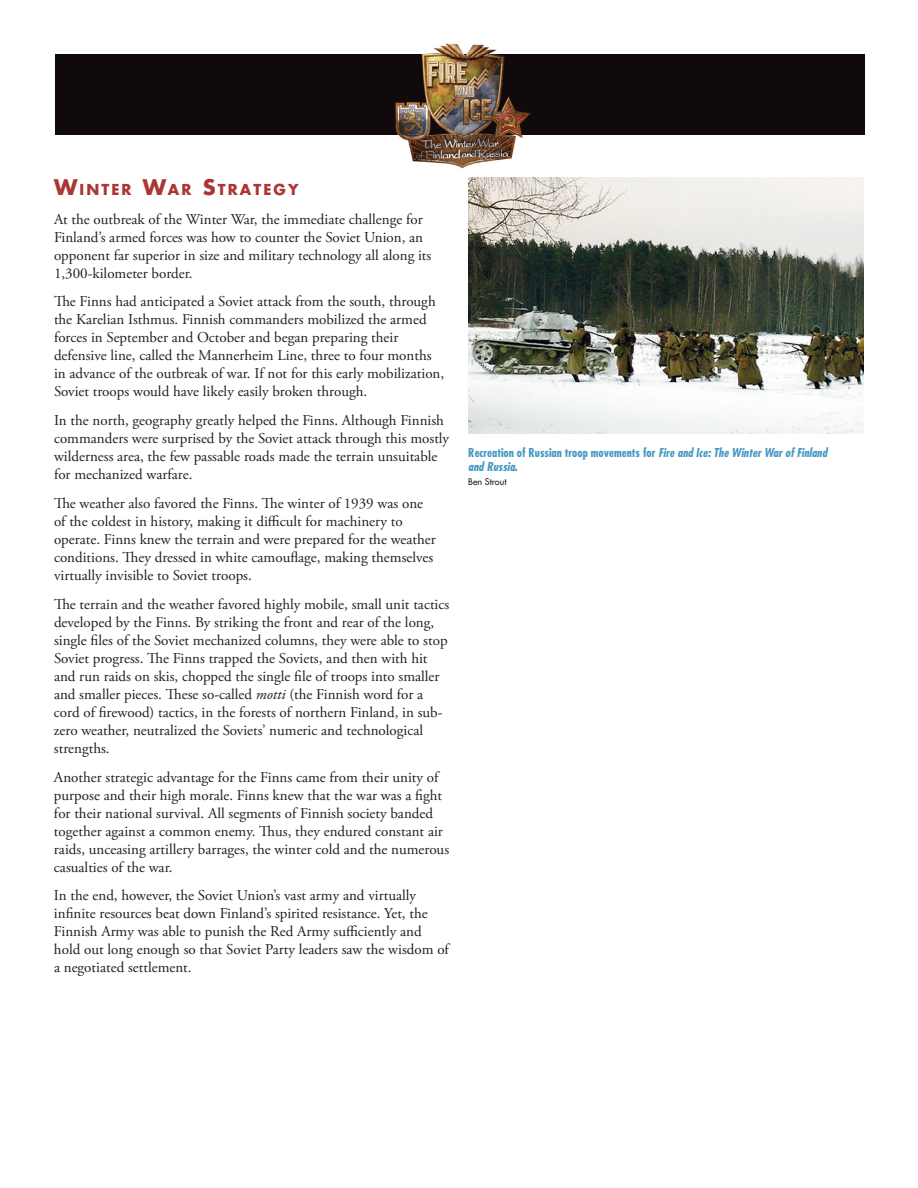
<style>
.page{position:relative;width:918px;height:1188px;background:#fff}
.page>*{position:absolute;margin:0;border:0;box-sizing:border-box;transform-origin:0 0}
.t1{font:15px/18px "Adobe Garamond Pro";color:#231f20}
.t2{font:700 14.7px "Futura Std";letter-spacing:.145em;color:#aa3736}
.t3{font:italic 700 condensed 12px/13.5px "Futura Std";color:#4498c1}
.t4{font:500 9px "Futura Std";color:#231f20}
.s1{font-size:21px}
.s2{font-style:italic}
.s3{font-style:normal}
</style>
<div class="page">
<div style="left:55px;top:54px;width:810px;height:81px;background:#110a0c"></div>
<img style="left:424px;top:43px;width:73px;height:11px">
<img style="left:398px;top:135px;width:125px;height:34px">
<img style="left:395px;top:54px;width:136px;height:81px">
<img style="left:468px;top:177px;width:396px;height:256px">
<p class="t2" style="left:54px;top:179px;width:246px"><span class="s1">W</span>INTER <span class="s1">W</span>AR <span class="s1">S</span>TRATEGY</p>
<p class="t1" style="left:54px;top:210px;width:379px">At the outbreak of the Winter War, the immediate challenge for Finland’s armed forces was how to counter the Soviet Union, an opponent far superior in size and military technology all along its 1,300-kilometer border.</p>
<p class="t1" style="left:54px;top:293px;width:392px">The Finns had anticipated a Soviet attack from the south, through the Karelian Isthmus. Finnish commanders mobilized the armed forces in September and October and began preparing their defensive line, called the Mannerheim Line, three to four months in advance of the outbreak of war. If not for this early mobilization, Soviet troops would have likely easily broken through.</p>
<p class="t1" style="left:54px;top:412px;width:397px">In the north, geography greatly helped the Finns. Although Finnish commanders were surprised by the Soviet attack through this mostly wilderness area, the few passable roads made the terrain unsuitable for mechanized warfare.</p>
<p class="t1" style="left:54px;top:495px;width:383px">The weather also favored the Finns. The winter of 1939 was one of the coldest in history, making it difficult for machinery to operate. Finns knew the terrain and were prepared for the weather conditions. They dressed in white camouflage, making themselves virtually invisible to Soviet troops.</p>
<p class="t1" style="left:54px;top:596px;width:397px">The terrain and the weather favored highly mobile, small unit tactics developed by the Finns. By striking the front and rear of the long, single files of the Soviet mechanized columns, they were able to stop Soviet progress. The Finns trapped the Soviets, and then with hit and run raids on skis, chopped the single file of troops into smaller and smaller pieces. These so-called <span class="s2">motti</span> (the Finnish word for a cord of firewood) tactics, in the forests of northern Finland, in sub&shy;zero weather, neutralized the Soviets’ numeric and technological strengths.</p>
<p class="t1" style="left:54px;top:768px;width:397px">Another strategic advantage for the Finns came from their unity of purpose and their high morale. Finns knew that the war was a fight for their national survival. All segments of Finnish society banded together against a common enemy. Thus, they endured constant air raids, unceasing artillery barrages, the winter cold and the numerous casualties of the war.</p>
<p class="t1" style="left:54px;top:887px;width:396px">In the end, however, the Soviet Union’s vast army and virtually infinite resources beat down Finland’s spirited resistance. Yet, the Finnish Army was able to punish the Red Army sufficiently and hold out long enough so that Soviet Party leaders saw the wisdom of a negotiated settlement.</p>
<p class="t3" style="left:468px;top:446px;width:360px"><span class="s3">Recreation of Russian troop movements for</span> Fire and Ice: The Winter War of Finland and Russia<span class="s3">.</span></p>
<p class="t4" style="left:468px;top:476px;width:40px">Ben Strout</p>
</div>
